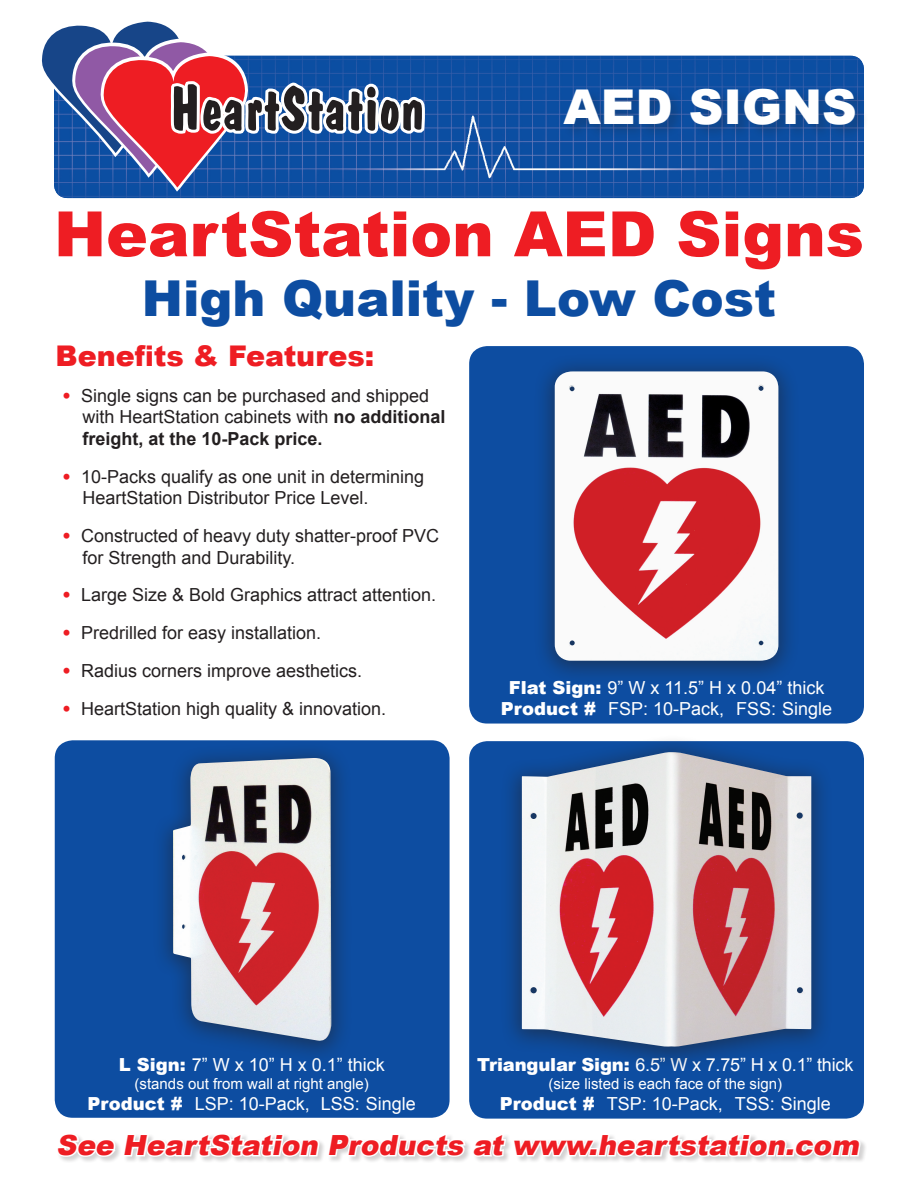
<style>
.page{position:relative;width:918px;height:1188px;background:#fff}
.page>*{position:absolute;margin:0;border:0;box-sizing:border-box;transform-origin:0 0}
.t1{font:900 62.55px "Arial";color:#ee1d23}
.t2{font:900 49.5px "Arial";color:#0d4da1}
.ProductName1{font:900 48px "Arial";color:#fff}
.Heading_4{font:900 28.5px "Arial";color:#ee1d23}
.Bottom_Text{font:italic 900 27.75px "Arial";color:#ee1d23}
.Bullets{font:18px/21.6px "Arial";color:#231f20}
.t3{font:18px "Arial";color:#fff}
.t4{font:15px "Arial";color:#fff}
.s1{font-weight:900;color:#ee1d23}
.s2{font-weight:700}
.s3{font-weight:900}
</style>
<div class="page">
<img style="left:428px;top:56px;width:436px;height:142px">
<svg style="left:41px;top:21px;width:387px;height:178px"></svg>
<div style="left:55px;top:740px;width:395px;height:378px;background:#0d4da1;border-radius:18px"></div>
<div style="left:469px;top:741px;width:395px;height:378px;background:#0d4da1;border-radius:18px"></div>
<div style="left:469px;top:346px;width:395px;height:378px;background:#0d4da1;border-radius:18px"></div>
<div style="left:562px;top:87px;width:356px;height:93px;background:#231f20;opacity:.2"></div>
<svg style="left:60px;top:1136px;width:804px;height:24px"></svg>
<div style="left:532px;top:351px;width:290px;height:356px;background:#231f20;opacity:.5"></div>
<img style="left:555px;top:371px;width:223px;height:290px">
<div style="left:499px;top:732px;width:356px;height:368px;background:#231f20;opacity:.5"></div>
<img style="left:522px;top:752px;width:289px;height:295px">
<div style="left:150px;top:738px;width:225px;height:349px;background:#231f20;opacity:.5"></div>
<img style="left:173px;top:758px;width:158px;height:284px">
<p class="ProductName1" style="left:564px;top:72px;width:295px">AED SIGNS</p>
<p class="t1" style="left:54px;top:189px;width:812px">HeartStation AED Signs</p>
<p class="t2" style="left:142px;top:262px;width:636px">High Quality - Low Cost</p>
<p class="Heading_4" style="left:56px;top:336px;width:320px">Benefits &amp; Features:</p>
<p class="Bullets" style="left:82px;top:385px;width:365px;text-indent:-20px"><span class="s1">•</span> Single signs can be purchased and shipped with HeartStation cabinets with <span class="s2">no additional freight, at the 10-Pack price.</span></p>
<p class="Bullets" style="left:82px;top:466px;width:343px;text-indent:-20px"><span class="s1">•</span> 10-Packs qualify as one unit in determining<br>HeartStation Distributor Price Level.</p>
<p class="Bullets" style="left:82px;top:525px;width:358px;text-indent:-20px"><span class="s1">•</span> Constructed of heavy duty shatter-proof PVC for Strength and Durability.</p>
<p class="Bullets" style="left:62px;top:584px;width:375px"><span class="s1">•</span> Large Size &amp; Bold Graphics attract attention.</p>
<p class="Bullets" style="left:62px;top:622px;width:260px"><span class="s1">•</span> Predrilled for easy installation.</p>
<p class="Bullets" style="left:62px;top:660px;width:301px"><span class="s1">•</span> Radius corners improve aesthetics.</p>
<p class="Bullets" style="left:62px;top:698px;width:325px"><span class="s1">•</span> HeartStation high quality &amp; innovation.</p>
<p class="t3" style="left:509px;top:676px;width:317px"><span class="s3">Flat Sign:</span> 9” W x 11.5” H x 0.04” thick</p>
<p class="t3" style="left:501px;top:697px;width:333px"><span class="s3">Product #</span> FSP: 10-Pack, FSS: Single</p>
<p class="t3" style="left:119px;top:1052px;width:268px"><span class="s3">L Sign:</span> 7” W x 10” H x 0.1” thick</p>
<p class="t4" style="left:135px;top:1074px;width:236px">(stands out from wall at right angle)</p>
<p class="t3" style="left:88px;top:1092px;width:330px"><span class="s3">Product #</span> LSP: 10-Pack, LSS: Single</p>
<p class="t3" style="left:477px;top:1052px;width:378px"><span class="s3">Triangular Sign:</span> 6.5” W x 7.75” H x 0.1” thick</p>
<p class="t4" style="left:549px;top:1074px;width:235px">(size listed is each face of the sign)</p>
<p class="t3" style="left:500px;top:1092px;width:333px"><span class="s3">Product #</span> TSP: 10-Pack, TSS: Single</p>
<p class="Bottom_Text" style="left:56px;top:1125px;width:811px">See HeartStation Products at www.heartstation.com</p>
</div>
